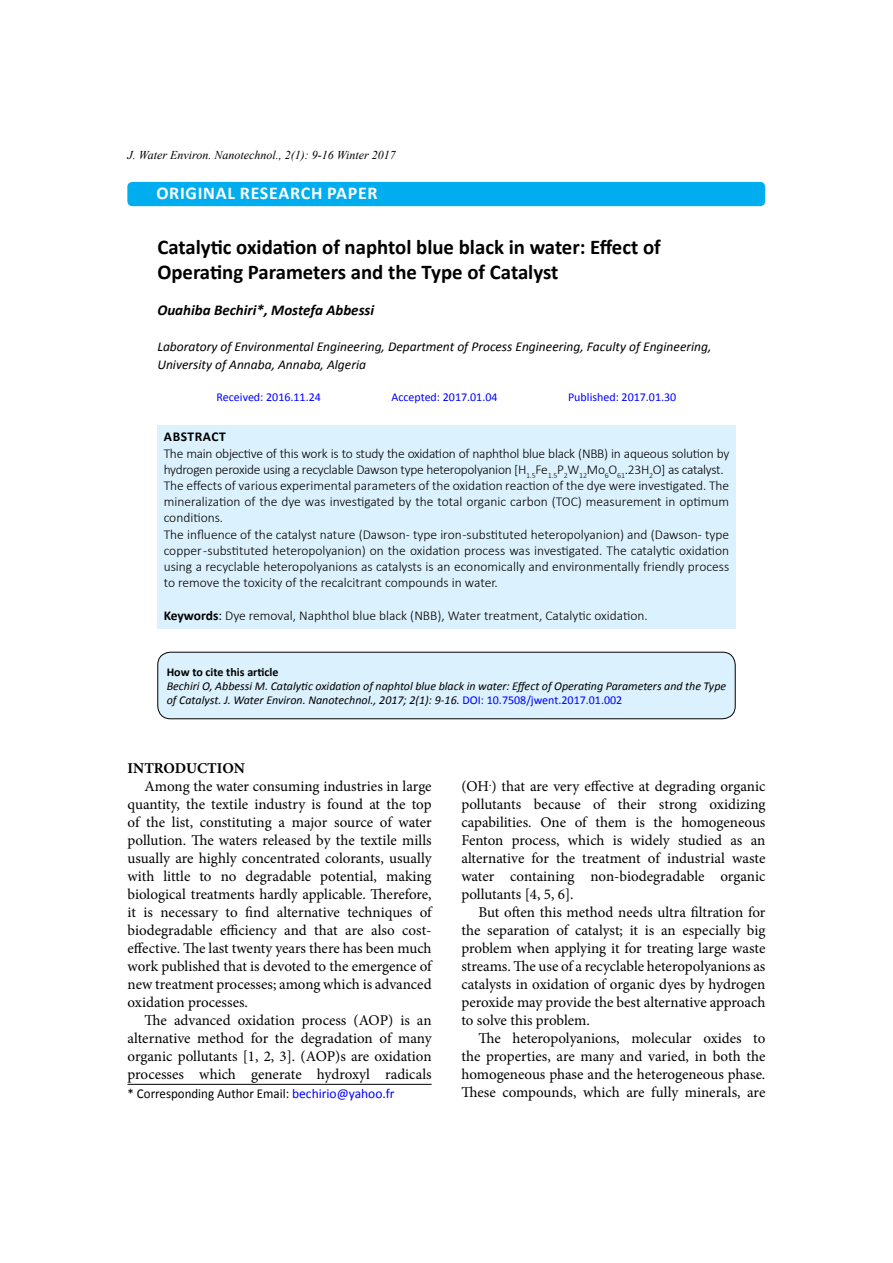
<style>
.page{position:relative;width:893px;height:1263px;background:#fff}
.page>*{position:absolute;margin:0;border:0;box-sizing:border-box;transform-origin:0 0}
.t1{font:700 21px/25.2px "Calibri";color:#000}
.t2{font:700 19.5px "Calibri";letter-spacing:.04em;color:#fff}
.t3{font:700 18px "Calibri";letter-spacing:.04em;color:#fff}
.t4{font:15px/18px "Minion Pro";color:#000;text-align:justify}
.t5{font:italic 700 15px "Calibri";color:#000}
.t6{font:700 15px "Minion Pro";color:#000}
.t7{font:300 13.5px/16.2px "Calibri";color:#000}
.t8{font:italic 13.5px/18px "Calibri";color:#000}
.t9{font:13.5px "Calibri";color:#000;scale:.96 1}
.t10{font:700 13.5px "Calibri";letter-spacing:.04em;color:#000}
.t11{font:italic 12px/14.4px "Calibri";color:#000}
.t12{font:12px "Calibri";color:#00f}
.t13{font:italic 12px "Times New Roman";color:#000}
.t14{font:700 12px "Calibri";color:#000}
.s1{font-weight:700}
.s2{font-weight:400}
.s3{font-style:normal;color:#00f}
.s4{color:#00f}
</style>
<div class="page">
<hr style="left:128px;top:1084px;width:304px;height:1px;background:#000">
<div style="left:157px;top:425px;width:579px;height:204px;background:#dbf1fd"></div>
<div style="left:158px;top:652px;width:577px;height:67px;background:#dbf1fd;border-radius:13px"></div>
<div style="left:157px;top:652px;width:579px;height:67px;border:1px solid #000;border-radius:13px"></div>
<div style="left:128px;top:183px;width:636px;height:22px;background:#00aeef;border-radius:4px"></div>
<div style="left:127px;top:182px;width:638px;height:24px;border:2px solid #00aeef;border-radius:4px"></div>
<p class="t13" style="left:128px;top:147px;width:270px">J. Water Environ. Nanotechnol., 2(1): 9-16 Winter 2017</p>
<h2 class="t2" style="left:165px;top:180px;width:166px">RESEARCH ARTICLE</h2>
<p class="t3" style="left:156px;top:182px;width:223px">ORIGINAL RESEARCH PAPER</p>
<h1 class="t1" style="left:157px;top:234px;width:505px">Catalytic oxidation of naphtol blue black in water: Effect of<br>Operating Parameters and the Type of Catalyst</h1>
<p class="t5" style="left:157px;top:300px;width:218px">Ouahiba Bechiri*, Mostefa Abbessi</p>
<p class="t8" style="left:157px;top:337px;width:556px">Laboratory of Environmental Engineering, Department of Process Engineering, Faculty of Engineering,<br>University of Annaba, Annaba, Algeria</p>
<p class="t12" style="left:217px;top:390px;width:106px">Received: 2016.11.24</p>
<p class="t12" style="left:391px;top:390px;width:108px">Accepted: 2017.01.04</p>
<p class="t12" style="left:568px;top:390px;width:110px">Published: 2017.01.30</p>
<p class="t10" style="left:164px;top:428px;width:63px">ABSTRACT</p>
<p class="t7" style="left:164px;top:445px;width:567px">The main objective of this work is to study the oxidation of naphthol blue black (NBB) in aqueous solution by hydrogen peroxide using a recyclable Dawson type heteropolyanion [H<sub>1.5</sub>Fe<sub>1.5</sub>P<sub>2</sub>W<sub>12</sub>Mo<sub>6</sub>O<sub>61</sub>.23H<sub>2</sub>O] as catalyst.<br>The effects of various experimental parameters of the oxidation reaction of the dye were investigated. The mineralization of the dye was investigated by the total organic carbon (TOC) measurement in optimum conditions.<br>The influence of the catalyst nature (Dawson- type iron -substituted heteropolyanion) and (Dawson- type copper -substituted heteropolyanion) on the oxidation process was investigated. The catalytic oxidation using a recyclable heteropolyanions as catalysts is an economically and environmentally friendly process to remove the toxicity of the recalcitrant compounds in water.</p>
<p class="t7" style="left:164px;top:607px;width:486px"><span class="s1">Keywords</span><span class="s2">:</span> Dye removal, Naphthol blue black (NBB), Water treatment, Catalytic oxidation.</p>
<p class="t14" style="left:167px;top:664px;width:113px">How to cite this article</p>
<p class="t11" style="left:167px;top:678px;width:561px">Bechiri O, Abbessi M. Catalytic oxidation of naphtol blue black in water: Effect of Operating Parameters and the Type of Catalyst. J. Water Environ. Nanotechnol., 2017; 2(1): 9-16. <span class="s3">DOI: 10.7508/jwent.2017.01.002</span></p>
<p class="t6" style="left:128px;top:758px;width:119px">INTRODUCTION</p>
<p class="t4" style="left:128px;top:778px;width:306px;text-indent:17px">Among the water consuming industries in large quantity, the textile industry is found at the top of the list, constituting a major source of water pollution. The waters released by the textile mills usually are highly concentrated colorants, usually with little to no degradable potential, making biological treatments hardly applicable. Therefore, it is necessary to find alternative techniques of biodegradable efficiency and that are also cost&shy;effective. The last twenty years there has been much work published that is devoted to the emergence of new treatment processes; among which is advanced oxidation processes.</p>
<p class="t4" style="left:128px;top:1012px;width:306px;text-indent:17px">The advanced oxidation process (AOP) is an alternative method for the degradation of many organic pollutants [1, 2, 3]. (AOP)s are oxidation processes which generate hydroxyl radicals</p>
<p class="t9" style="left:128px;top:1085px;width:280px">* Corresponding Author Email: <span class="s4">bechirio@yahoo.fr</span></p>
<p class="t4" style="left:461px;top:777px;width:306px">(OH<sup>.</sup>) that are very effective at degrading organic pollutants because of their strong oxidizing capabilities. One of them is the homogeneous Fenton process, which is widely studied as an alternative for the treatment of industrial waste water containing non-biodegradable organic pollutants [4, 5, 6].</p>
<p class="t4" style="left:461px;top:903px;width:306px;text-indent:17px">But often this method needs ultra filtration for the separation of catalyst; it is an especially big problem when applying it for treating large waste streams. The use of a recyclable heteropolyanions as catalysts in oxidation of organic dyes by hydrogen peroxide may provide the best alternative approach to solve this problem.</p>
<p class="t4" style="left:461px;top:1029px;width:306px;text-indent:17px">The heteropolyanions, molecular oxides to the properties, are many and varied, in both the homogeneous phase and the heterogeneous phase.<br>These compounds, which are fully minerals, are</p>
</div>
